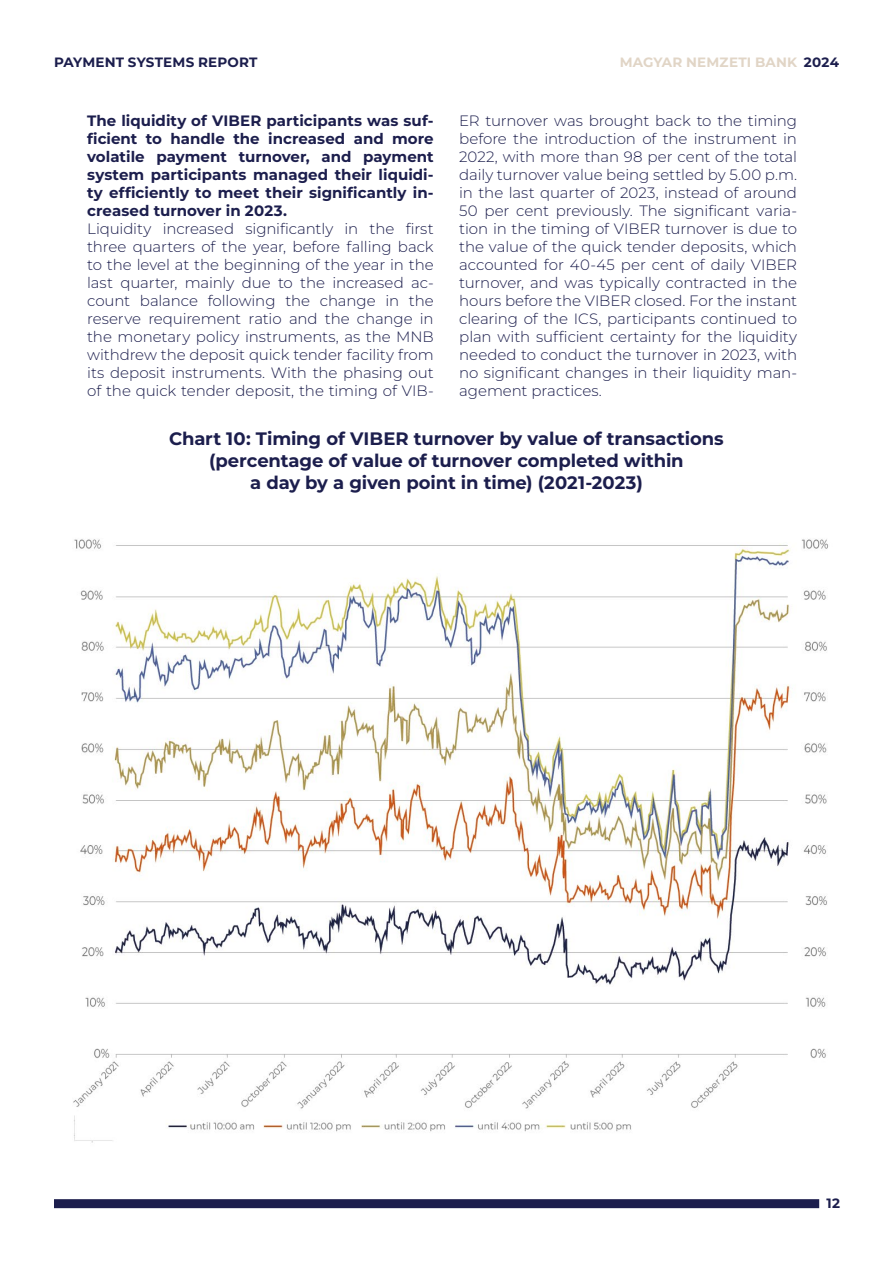
<style>
.page{position:relative;width:893px;height:1263px;background:#fff}
.page>*{position:absolute;margin:0;border:0;box-sizing:border-box;transform-origin:0 0}
.t1{font:700 18px/22.2px "Montserrat";letter-spacing:-.005em;color:#1c1e4d;text-align:center}
.t2{font:300 15px/18px "Montserrat";letter-spacing:-.005em;color:#1c1e4d;text-align:justify}
.t3{font:700 15px/18px "Montserrat";color:#1c1e4d;text-align:justify}
.t4{font:700 13.5px "Montserrat";letter-spacing:.015em;color:#1c1e4d}
.t5{font:700 13.5px "Montserrat";letter-spacing:.015em;color:#e1d5c6}
.s1{color:#1c1e4d}
</style>
<div class="page">
<div style="left:54px;top:1199px;width:765px;height:9px;background:#1c1e4d"></div>
<img style="left:73px;top:539px;width:755px;height:604px">
<p class="t4" style="left:54px;top:53px;width:205px">PAYMENT SYSTEMS REPORT</p>
<p class="t5" style="left:620px;top:53px;width:221px">MAGYAR NEMZETI BANK <span class="s1">2024</span></p>
<p class="t3" style="left:87px;top:111px;width:348px">The liquidity of VIBER participants was suf&shy;ficient to handle the increased and more volatile payment turnover, and payment system participants managed their liquidi&shy;ty efficiently to meet their significantly in&shy;creased turnover in 2023.</p>
<p class="t2" style="left:87px;top:219px;width:348px">Liquidity increased significantly in the first three quarters of the year, before falling back to the level at the beginning of the year in the last quarter, mainly due to the increased ac&shy;count balance following the change in the reserve requirement ratio and the change in the monetary policy instruments, as the MNB withdrew the deposit quick tender facility from its deposit instruments. With the phasing out of the quick tender deposit, the timing of VIB-</p>
<p class="t2" style="left:459px;top:111px;width:339px">ER turnover was brought back to the timing before the introduction of the instrument in 2022, with more than 98 per cent of the total daily turnover value being settled by 5.00 p.m. in the last quarter of 2023, instead of around 50 per cent previously. The significant varia&shy;tion in the timing of VIBER turnover is due to the value of the quick tender deposits, which accounted for 40-45 per cent of daily VIBER turnover, and was typically contracted in the hours before the VIBER closed. For the instant clearing of the ICS, participants continued to plan with sufficient certainty for the liquidity needed to conduct the turnover in 2023, with no significant changes in their liquidity man&shy;agement practices.</p>
<p class="t1" style="left:169px;top:427px;width:556px">Chart 10: Timing of VIBER turnover by value of transactions (percentage of value of turnover completed within<br>a day by a given point in time) (2021-2023)</p>
<p class="t4" style="left:827px;top:1194px;width:15px">12</p>
</div>
